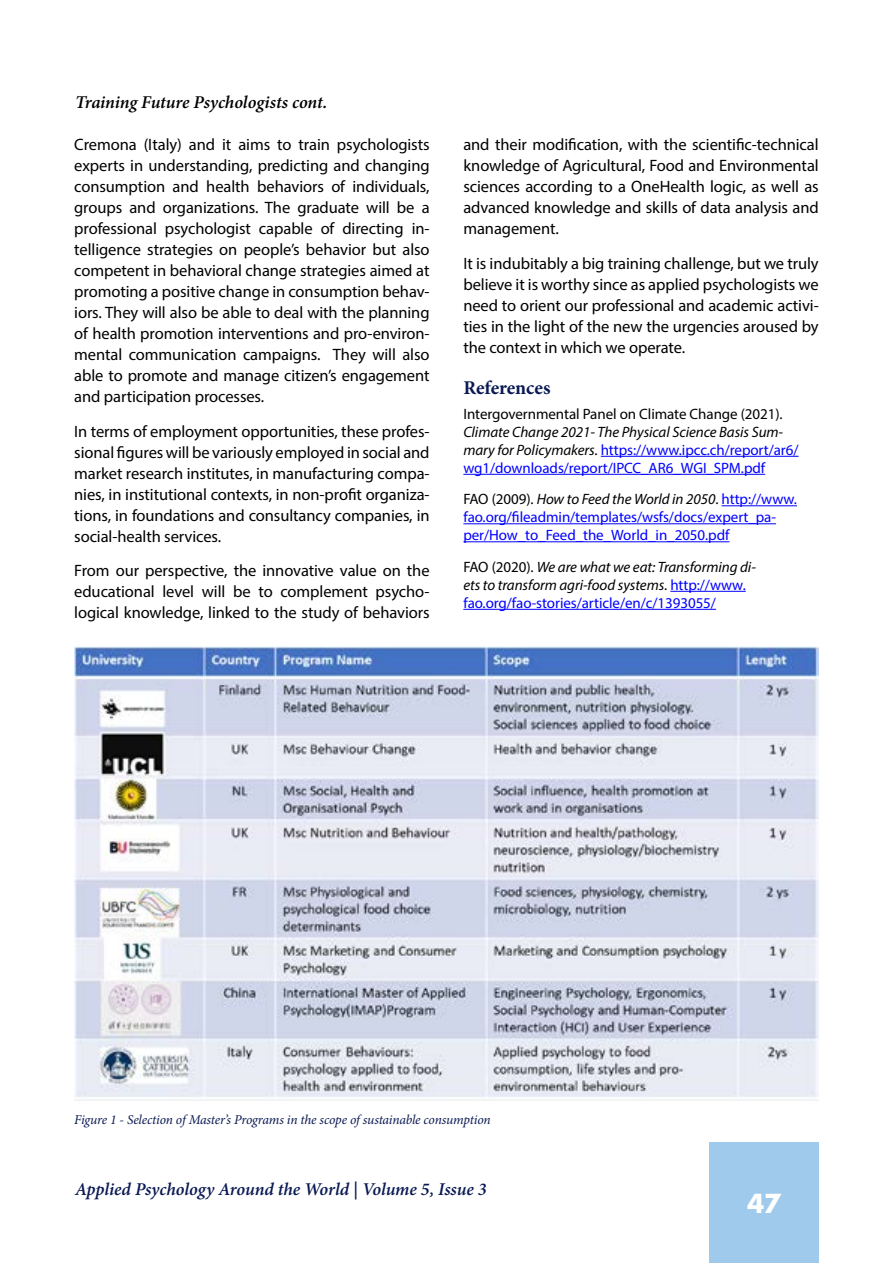
<style>
.page{position:relative;width:893px;height:1263px;background:#fff}
.page>*{position:absolute;margin:0;border:0;box-sizing:border-box;transform-origin:0 0}
.t1{font:700 25.5px "Futura";color:#fff}
.t2{font:700 19.5px "Minion Pro";letter-spacing:-.005em;color:#0a1953}
.t3{font:italic 600 18px "Minion Pro";letter-spacing:-.005em;color:#0a1953}
.t4{font:italic 600 18px "Minion Pro";letter-spacing:-.01em;color:#000}
.t5{font:16.5px/21px "Myriad Pro";letter-spacing:-.005em;color:#000;text-align:justify}
.t6{font:15px/18px "Myriad Pro";letter-spacing:-.005em;color:#00f}
.t7{font:italic 15px/18px "Myriad Pro";letter-spacing:-.005em;color:#000}
.t8{font:15px "Myriad Pro";letter-spacing:-.005em;color:#000}
.t9{font:italic 13.5px "Minion Pro";letter-spacing:-.015em;color:#0a1953}
.s1{font-style:italic;color:#000}
.s2{color:#000}
.s3{font-style:normal}
.s4{font-style:normal;color:#00f}
</style>
<div class="page">
<div style="left:710px;top:1142px;width:109px;height:120px;background:#9fcaec"></div>
<hr style="left:601px;top:456px;width:197px;height:1px;background:#00f">
<hr style="left:463px;top:474px;width:302px;height:1px;background:#00f">
<hr style="left:722px;top:505px;width:75px;height:1px;background:#00f">
<hr style="left:463px;top:523px;width:313px;height:1px;background:#00f">
<hr style="left:463px;top:541px;width:266px;height:1px;background:#00f">
<hr style="left:670px;top:591px;width:76px;height:1px;background:#00f">
<hr style="left:463px;top:609px;width:253px;height:1px;background:#00f">
<img style="left:74px;top:647px;width:745px;height:454px">
<p class="t4" style="left:75px;top:89px;width:254px">Training Future Psychologists cont.</p>
<p class="t5" style="left:74px;top:134px;width:357px">Cremona (Italy) and it aims to train psychologists experts in understanding, predicting and changing consumption and health behaviors of individuals, groups and organizations. The graduate will be a professional psychologist capable of directing in&shy;telligence strategies on people’s behavior but also competent in behavioral change strategies aimed at promoting a positive change in consumption behav&shy;iors. They will also be able to deal with the planning of health promotion interventions and pro-environ&shy;mental communication campaigns. They will also able to promote and manage citizen’s engagement and participation processes.</p>
<p class="t5" style="left:74px;top:420px;width:357px">In terms of employment opportunities, these profes&shy;sional figures will be variously employed in social and market research institutes, in manufacturing compa&shy;nies, in institutional contexts, in non-profit organiza&shy;tions, in foundations and consultancy companies, in social-health services.</p>
<p class="t5" style="left:74px;top:560px;width:357px">From our perspective, the innovative value on the educational level will be to complement psycho&shy;logical knowledge, linked to the study of behaviors</p>
<p class="t5" style="left:463px;top:134px;width:357px">and their modification, with the scientific-technical knowledge of Agricultural, Food and Environmental sciences according to a OneHealth logic, as well as advanced knowledge and skills of data analysis and management.</p>
<p class="t5" style="left:463px;top:252px;width:357px">It is indubitably a big training challenge, but we truly believe it is worthy since as applied psychologists we need to orient our professional and academic activi&shy;ties in the light of the new the urgencies aroused by the context in which we operate.</p>
<p class="t2" style="left:463px;top:374px;width:89px">References</p>
<p class="t8" style="left:463px;top:404px;width:321px">Intergovernmental Panel on Climate Change (2021).</p>
<p class="t6" style="left:463px;top:422px;width:337px"><span class="s1">Climate Change 2021- The Physical Science Basis Sum&shy;mary for Policymakers</span><span class="s2">.</span> https://www.ipcc.ch/report/ar6/ wg1/downloads/report/IPCC_AR6_WGI_SPM.pdf</p>
<p class="t6" style="left:463px;top:490px;width:335px"><span class="s2">FAO (2009).</span> <span class="s1">How to Feed the World in 2050</span><span class="s2">.</span> http://www. fao.org/fileadmin/templates/wsfs/docs/expert_pa&shy;per/How_to_Feed_the_World_in_2050.pdf</p>
<p class="t7" style="left:463px;top:557px;width:294px"><span class="s3">FAO (2020).</span> We are what we eat: Transforming di&shy;ets to transform agri-food systems<span class="s3">.</span> <span class="s4">http://www. fao.org/fao-stories/article/en/c/1393055/</span></p>
<p class="t9" style="left:74px;top:1110px;width:418px">Figure 1 - Selection of Master’s Programs in the scope of sustainable consumption</p>
<p class="t3" style="left:75px;top:1177px;width:413px">Applied Psychology Around the World | Volume 5, Issue 3</p>
<h1 class="t1" style="left:747px;top:1185px;width:36px">47</h1>
</div>
